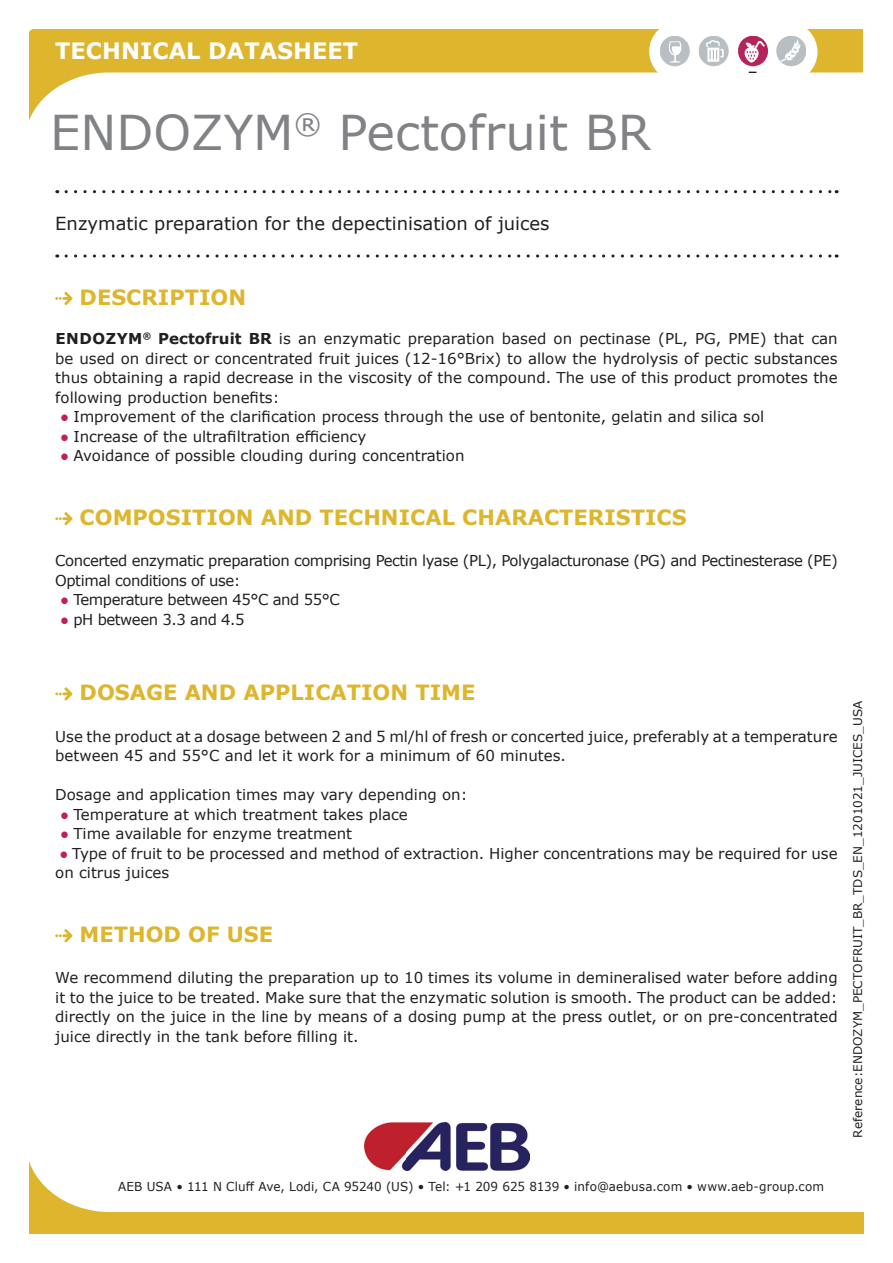
<style>
.page{position:relative;width:893px;height:1263px;background:#fff}
.page>*{position:absolute;margin:0;border:0;box-sizing:border-box;transform-origin:0 0}
.t1{font:48px "Verdana";color:#808285}
.t2{font:700 22.5px "Verdana";color:#fff}
.t3{font:700 21px "Verdana";color:#ddb62e}
.t4{font:18px "Verdana";color:#231f20}
.t5{font:15px/19.5px "Verdana";color:#231f20;text-align:justify}
.t6{font:15px/19.5px "Verdana";letter-spacing:-.03em;color:#231f20}
.t7{font:12.3px "Verdana";letter-spacing:.01em;color:#231f20}
.t8{font:12px "Verdana";color:#231f20}
.s1{font-weight:700}
.s2{color:#c21e5e}
</style>
<div class="page">
<svg style="left:30px;top:1161px;width:834px;height:72px"></svg>
<svg style="left:29px;top:30px;width:834px;height:91px"></svg>
<svg style="left:649px;top:21px;width:167px;height:61px"></svg>
<div style="left:650px;top:22px;width:167px;height:60px;background:#fff;border-radius:30px"></div>
<img style="left:661px;top:36px;width:144px;height:36px">
<svg style="left:55px;top:292px;width:17px;height:13px"></svg>
<svg style="left:55px;top:512px;width:17px;height:13px"></svg>
<svg style="left:55px;top:687px;width:17px;height:13px"></svg>
<svg style="left:55px;top:929px;width:17px;height:13px"></svg>
<svg style="left:66px;top:190px;width:771px;height:3px"></svg>
<svg style="left:66px;top:254px;width:771px;height:4px"></svg>
<img style="left:365px;top:1122px;width:164px;height:49px">
<h2 class="t2" style="left:55px;top:35px;width:304px">TECHNICAL DATASHEET</h2>
<h1 class="t1" style="left:50px;top:100px;width:602px">ENDOZYM<sup>®</sup> Pectofruit BR</h1>
<p class="t4" style="left:55px;top:211px;width:496px">Enzymatic preparation for the depectinisation of juices</p>
<h3 class="t3" style="left:80px;top:282px;width:168px">DESCRIPTION</h3>
<p class="t5" style="left:55px;top:329px;width:784px"><span class="s1">ENDOZYM</span><sup>®</sup> <span class="s1">Pectofruit BR</span> is an enzymatic preparation based on pectinase (PL, PG, PME) that can be used on direct or concentrated fruit juices (12-16°Brix) to allow the hydrolysis of pectic substances thus obtaining a rapid decrease in the viscosity of the compound. The use of this product promotes the following production benefits:</p>
<p class="t5" style="left:60px;top:407px;width:706px"><span class="s2">●</span> Improvement of the clarification process through the use of bentonite, gelatin and silica sol</p>
<p class="t5" style="left:60px;top:426px;width:308px"><span class="s2">●</span> Increase of the ultrafiltration efficiency</p>
<p class="t5" style="left:60px;top:446px;width:406px"><span class="s2">●</span> Avoidance of possible clouding during concentration</p>
<h3 class="t3" style="left:80px;top:503px;width:608px">COMPOSITION AND TECHNICAL CHARACTERISTICS</h3>
<p class="t6" style="left:55px;top:551px;width:784px">Concerted enzymatic preparation comprising Pectin lyase (PL), Polygalacturonase (PG) and Pectinesterase (PE)<br>Optimal conditions of use:</p>
<p class="t6" style="left:60px;top:590px;width:281px"><span class="s2">●</span> Temperature between 45°C and 55°C</p>
<p class="t6" style="left:60px;top:609px;width:186px"><span class="s2">●</span> pH between 3.3 and 4.5</p>
<h3 class="t3" style="left:80px;top:678px;width:397px">DOSAGE AND APPLICATION TIME</h3>
<p class="t5" style="left:55px;top:726px;width:784px">Use the product at a dosage between 2 and 5 ml/hl of fresh or concerted juice, preferably at a temperature between 45 and 55°C and let it work for a minimum of 60 minutes.</p>
<p class="t5" style="left:55px;top:785px;width:414px">Dosage and application times may vary depending on:</p>
<p class="t5" style="left:60px;top:804px;width:349px"><span class="s2">●</span> Temperature at which treatment takes place</p>
<p class="t5" style="left:60px;top:824px;width:294px"><span class="s2">●</span> Time available for enzyme treatment</p>
<p class="t5" style="left:55px;top:843px;width:784px"><span class="s2">●</span> Type of fruit to be processed and method of extraction. Higher concentrations may be required for use on citrus juices</p>
<h3 class="t3" style="left:80px;top:920px;width:195px">METHOD OF USE</h3>
<p class="t5" style="left:55px;top:968px;width:784px">We recommend diluting the preparation up to 10 times its volume in demineralised water before adding it to the juice to be treated. Make sure that the enzymatic solution is smooth. The product can be added: directly on the juice in the line by means of a dosing pump at the press outlet, or on pre-concentrated juice directly in the tank before filling it.</p>
<p class="t8" style="left:850px;top:1137px;width:438px;rotate:-90deg">Reference:ENDOZYM_PECTOFRUIT_BR_TDS_EN_1201021_JUICES_USA</p>
<p class="t7" style="left:118px;top:1178px;width:707px">AEB USA • 111 N Cluff Ave, Lodi, CA 95240 (US) • Tel: +1 209 625 8139 • info@aebusa.com • www.aeb-group.com</p>
</div>
